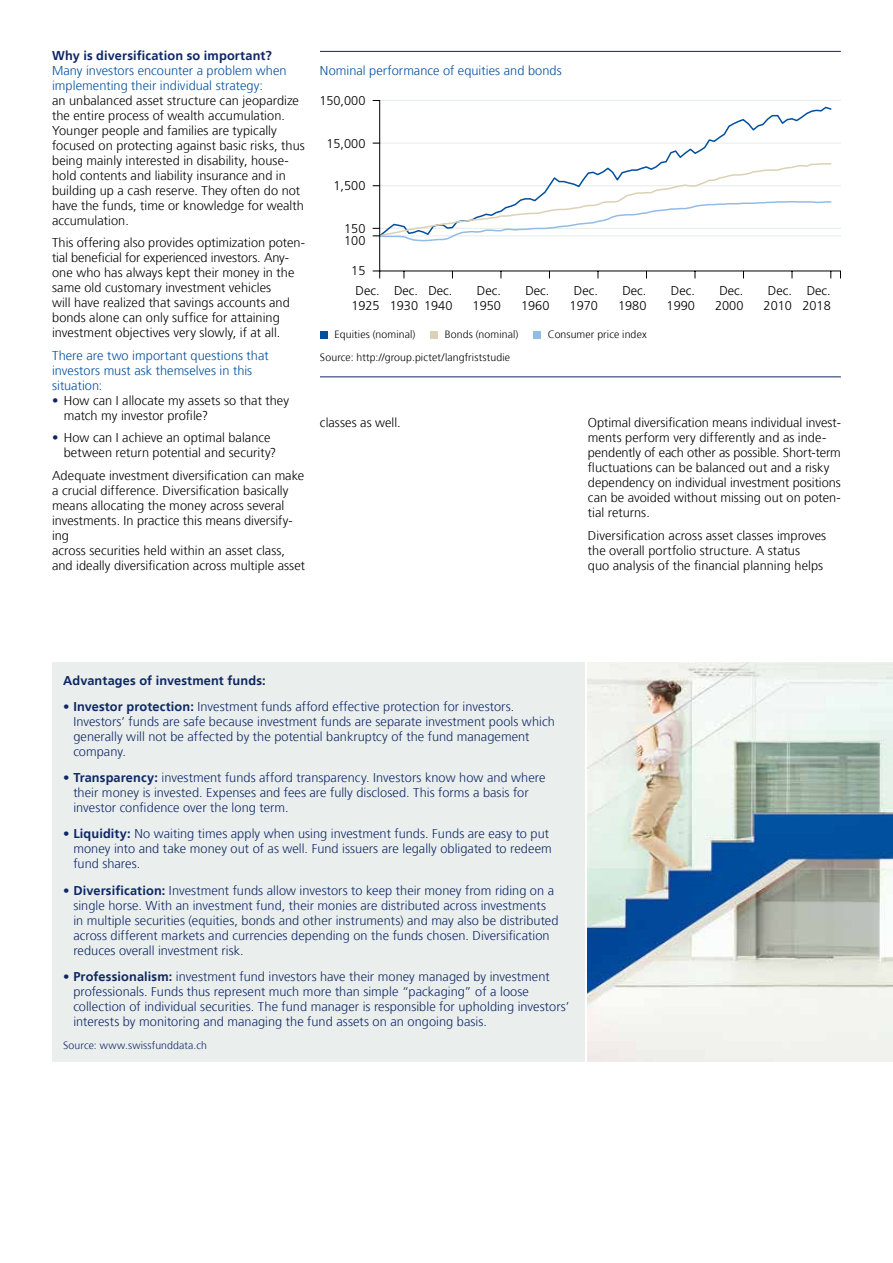
<style>
.page{position:relative;width:893px;height:1263px;background:#fff}
.page>*{position:absolute;margin:0;border:0;box-sizing:border-box;transform-origin:0 0}
.t1{font:300 12.75px/15px "Frutiger";letter-spacing:.005em;color:#000;text-align:center}
.t2{font:300 12.75px/15px "Frutiger";letter-spacing:.005em;color:#0e2764}
.t3{font:300 12.75px/15px "Frutiger";letter-spacing:.005em;color:#004e9e}
.t4{font:700 12.75px "Frutiger";letter-spacing:.01em;color:#0e2764}
.t5{font:300 10.5px "Frutiger";letter-spacing:.01em;color:#000}
.t6{font:300 10.5px "Frutiger";letter-spacing:.01em;color:#0e2764}
.s1{color:#0e2764}
.s2{font-weight:700}
</style>
<div class="page">
<hr style="left:374px;top:235px;width:467px;height:1px;background:#e5ecea">
<hr style="left:374px;top:228px;width:467px;height:1px;background:#e5ecea">
<hr style="left:374px;top:185px;width:467px;height:1px;background:#e5ecea">
<hr style="left:374px;top:143px;width:467px;height:1px;background:#e5ecea">
<svg style="left:380px;top:106px;width:453px;height:56px"></svg>
<hr style="left:374px;top:100px;width:467px;height:1px;background:#e5ecea">
<hr style="left:379px;top:271px;width:462px;height:1px;background:#000">
<svg style="left:373px;top:271px;width:7px;height:7px"></svg>
<svg style="left:373px;top:162px;width:459px;height:80px"></svg>
<hr style="left:379px;top:100px;width:1px;height:171px;background:#000">
<hr style="left:320px;top:51px;width:521px;height:1px;background:#0e2764">
<hr style="left:320px;top:376px;width:521px;height:1px;background:#0e2764">
<div style="left:320px;top:331px;width:7px;height:7px;background:#004e9e"></div>
<div style="left:430px;top:331px;width:7px;height:7px;background:#dcd1b4"></div>
<div style="left:533px;top:331px;width:7px;height:7px;background:#92bce3"></div>
<div style="left:52px;top:663px;width:533px;height:399px;background:#eaefee"></div>
<img style="left:588px;top:663px;width:305px;height:399px">
<p class="t4" style="left:52px;top:48px;width:221px">Why is diversification so important?</p>
<p class="t3" style="left:52px;top:63px;width:236px">Many investors encounter a problem when implementing their individual strategy:</p>
<p class="t1" style="left:52px;top:93px;width:254px;text-align:left">an unbalanced asset structure can jeopardize the entire process of wealth accumulation.<br>Younger people and families are typically focused on protecting against basic risks, thus being mainly interested in disability, house&shy;hold contents and liability insurance and in building up a cash reserve. They often do not have the funds, time or knowledge for wealth accumulation.</p>
<p class="t1" style="left:52px;top:236px;width:254px;text-align:left">This offering also provides optimization poten&shy;tial beneficial for experienced investors. Any&shy;one who has always kept their money in the same old customary investment vehicles<br>will have realized that savings accounts and bonds alone can only suffice for attaining investment objectives very slowly, if at all.</p>
<p class="t3" style="left:52px;top:348px;width:218px">There are two important questions that investors must ask themselves in this situation:</p>
<p class="t1" style="left:64px;top:393px;width:227px;text-align:left;text-indent:-12px"><span class="s1">•</span> How can I allocate my assets so that they match my investor profile?</p>
<p class="t1" style="left:64px;top:431px;width:214px;text-align:left;text-indent:-12px"><span class="s1">•</span> How can I achieve an optimal balance between return potential and security?</p>
<p class="t1" style="left:52px;top:468px;width:254px;text-align:left">Adequate investment diversification can make a crucial difference. Diversification basically means allocating the money across several investments. In practice this means diversify&shy;ing<br>across securities held within an asset class, and ideally diversification across multiple asset</p>
<p class="t3" style="left:320px;top:63px;width:243px">Nominal performance of equities and bonds</p>
<p class="t1" style="left:319px;top:93px;width:48px">150,000</p>
<p class="t1" style="left:326px;top:136px;width:40px">15,000</p>
<p class="t1" style="left:334px;top:178px;width:33px">1,500</p>
<p class="t1" style="left:344px;top:221px;width:23px">150</p>
<p class="t1" style="left:351px;top:263px;width:16px">15</p>
<p class="t1" style="left:344px;top:233px;width:23px">100</p>
<p class="t1" style="left:351px;top:283px;width:30px">Dec.<br>1925</p>
<p class="t1" style="left:390px;top:283px;width:30px">Dec.<br>1930</p>
<p class="t1" style="left:424px;top:283px;width:30px">Dec.<br>1940</p>
<p class="t1" style="left:473px;top:283px;width:30px">Dec.<br>1950</p>
<p class="t1" style="left:521px;top:283px;width:30px">Dec.<br>1960</p>
<p class="t1" style="left:570px;top:283px;width:30px">Dec.<br>1970</p>
<p class="t1" style="left:618px;top:283px;width:30px">Dec.<br>1980</p>
<p class="t1" style="left:667px;top:283px;width:30px">Dec.<br>1990</p>
<p class="t1" style="left:715px;top:283px;width:30px">Dec.<br>2000</p>
<p class="t1" style="left:764px;top:283px;width:30px">Dec.<br>2010</p>
<p class="t1" style="left:802px;top:283px;width:30px">Dec.<br>2018</p>
<p class="t5" style="left:335px;top:329px;width:82px">Equities (nominal)</p>
<p class="t5" style="left:445px;top:329px;width:75px">Bonds (nominal)</p>
<p class="t5" style="left:548px;top:329px;width:100px">Consumer price index</p>
<p class="t5" style="left:320px;top:352px;width:192px">Source: http://group.pictet/langfriststudie</p>
<p class="t1" style="left:320px;top:416px;width:82px">classes as well.</p>
<p class="t1" style="left:588px;top:416px;width:255px;text-align:left">Optimal diversification means individual invest&shy;ments perform very differently and as inde&shy;pendently of each other as possible. Short-term fluctuations can be balanced out and a risky dependency on individual investment positions can be avoided without missing out on poten&shy;tial returns.</p>
<p class="t1" style="left:588px;top:528px;width:240px;text-align:left">Diversification across asset classes improves the overall portfolio structure. A status<br>quo analysis of the financial planning helps</p>
<p class="t4" style="left:63px;top:673px;width:204px">Advantages of investment funds:</p>
<p class="t2" style="left:73px;top:699px;width:483px;text-indent:-10px"><span class="s2">• Investor protection:</span> Investment funds afford effective protection for investors.<br>Investors’ funds are safe because investment funds are separate investment pools which generally will not be affected by the potential bankruptcy of the fund management company.</p>
<p class="t2" style="left:73px;top:770px;width:474px;text-indent:-10px"><span class="s2">• Transparency:</span> investment funds afford transparency. Investors know how and where their money is invested. Expenses and fees are fully disclosed. This forms a basis for investor confidence over the long term.</p>
<p class="t2" style="left:73px;top:826px;width:480px;text-indent:-10px"><span class="s2">• Liquidity:</span> No waiting times apply when using investment funds. Funds are easy to put money into and take money out of as well. Fund issuers are legally obligated to redeem fund shares.</p>
<p class="t2" style="left:73px;top:883px;width:487px;text-indent:-10px"><span class="s2">• Diversification:</span> Investment funds allow investors to keep their money from riding on a single horse. With an investment fund, their monies are distributed across investments in multiple securities (equities, bonds and other instruments) and may also be distributed across different markets and currencies depending on the funds chosen. Diversification reduces overall investment risk.</p>
<p class="t2" style="left:73px;top:969px;width:497px;text-indent:-10px"><span class="s2">• Professionalism:</span> investment fund investors have their money managed by investment professionals. Funds thus represent much more than simple “packaging” of a loose collection of individual securities. The fund manager is responsible for upholding investors’ interests by monitoring and managing the fund assets on an ongoing basis.</p>
<p class="t6" style="left:63px;top:1039px;width:145px">Source: www.swissfunddata.ch</p>
</div>
